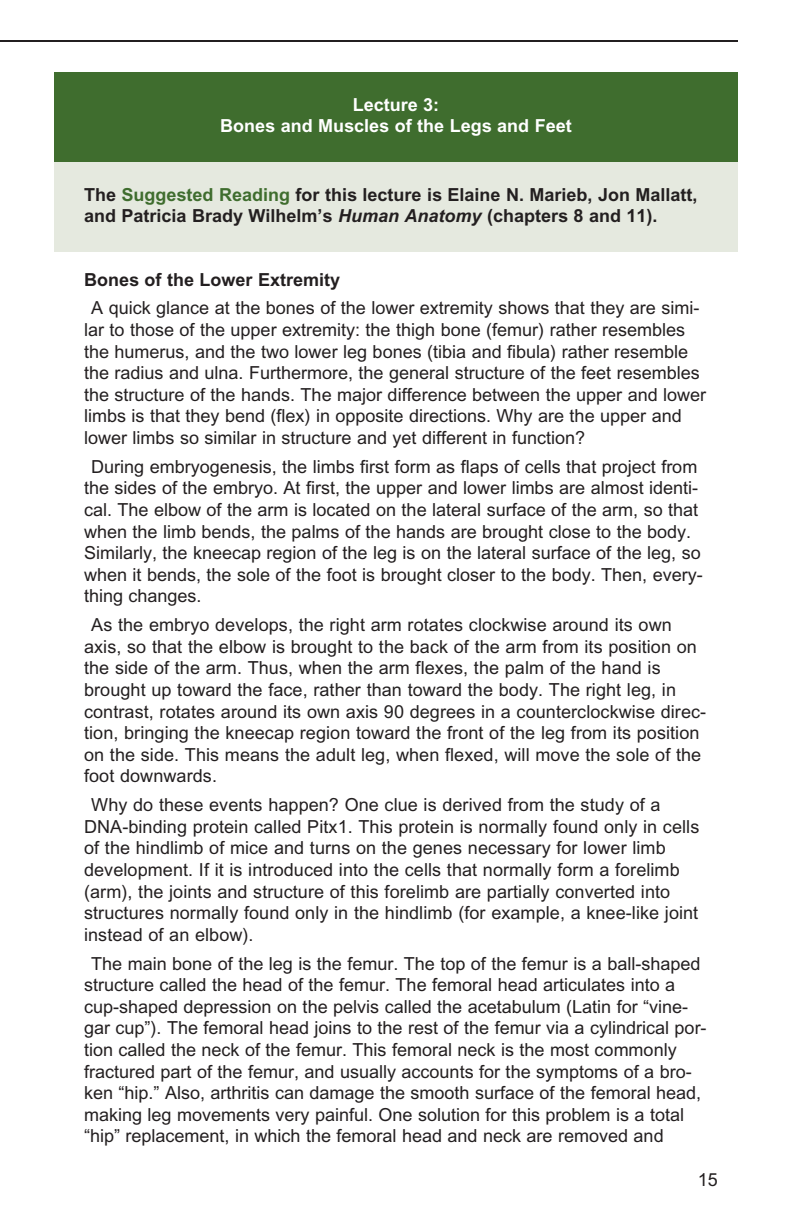
<style>
.page{position:relative;width:792px;height:1224px;background:#fff}
.page>*{position:absolute;margin:0;border:0;box-sizing:border-box;transform-origin:0 0}
.t1{font:18px/21.6px "RB Arial";color:#231f20}
.t2{font:18px/21.6px "RB Arial Bold";color:#231f20}
.t3{font:18px/21.6px "RB Arial Bold";color:#fff;text-align:center}
.s1{color:#3f6d2e}
.s2{font-family:"RB Arial Bold Italic"}
</style>
<div class="page">
<div style="left:54px;top:72px;width:684px;height:90px;background:#3f6d2e"></div>
<div style="left:54px;top:162px;width:684px;height:90px;background:#e5e9df"></div>
<hr style="left:0;top:40px;width:738px;height:2px;background:#231f20">
<p class="t3" style="left:220px;top:95px;width:353px">Lecture 3:<br>Bones and Muscles of the Legs and Feet</p>
<p class="t2" style="left:84px;top:185px;width:615px">The <span class="s1">Suggested Reading</span> for this lecture is Elaine N. Marieb, Jon Mallatt, and Patricia Brady Wilhelm’s <span class="s2">Human Anatomy</span> (chapters 8 and 11).</p>
<p class="t2" style="left:84px;top:270px;width:257px">Bones of the Lower Extremity</p>
<p class="t1" style="left:84px;top:299px;width:624px;text-indent:7px">A quick glance at the bones of the lower extremity shows that they are simi&shy;lar to those of the upper extremity: the thigh bone (femur) rather resembles the humerus, and the two lower leg bones (tibia and fibula) rather resemble the radius and ulna. Furthermore, the general structure of the feet resembles the structure of the hands. The major difference between the upper and lower limbs is that they bend (flex) in opposite directions. Why are the upper and lower limbs so similar in structure and yet different in function?</p>
<p class="t1" style="left:84px;top:457px;width:620px;text-indent:7px">During embryogenesis, the limbs first form as flaps of cells that project from the sides of the embryo. At first, the upper and lower limbs are almost identi&shy;cal. The elbow of the arm is located on the lateral surface of the arm, so that when the limb bends, the palms of the hands are brought close to the body.<br>Similarly, the kneecap region of the leg is on the lateral surface of the leg, so when it bends, the sole of the foot is brought closer to the body. Then, every&shy;thing changes.</p>
<p class="t1" style="left:84px;top:616px;width:624px;text-indent:7px">As the embryo develops, the right arm rotates clockwise around its own axis, so that the elbow is brought to the back of the arm from its position on the side of the arm. Thus, when the arm flexes, the palm of the hand is brought up toward the face, rather than toward the body. The right leg, in contrast, rotates around its own axis 90 degrees in a counterclockwise direc&shy;tion, bringing the kneecap region toward the front of the leg from its position on the side. This means the adult leg, when flexed, will move the sole of the foot downwards.</p>
<p class="t1" style="left:84px;top:796px;width:617px;text-indent:7px">Why do these events happen? One clue is derived from the study of a DNA-binding protein called Pitx1. This protein is normally found only in cells of the hindlimb of mice and turns on the genes necessary for lower limb development. If it is introduced into the cells that normally form a forelimb (arm), the joints and structure of this forelimb are partially converted into structures normally found only in the hindlimb (for example, a knee-like joint instead of an elbow).</p>
<p class="t1" style="left:84px;top:954px;width:624px;text-indent:7px">The main bone of the leg is the femur. The top of the femur is a ball-shaped structure called the head of the femur. The femoral head articulates into a cup-shaped depression on the pelvis called the acetabulum (Latin for “vine&shy;gar cup”). The femoral head joins to the rest of the femur via a cylindrical por&shy;tion called the neck of the femur. This femoral neck is the most commonly fractured part of the femur, and usually accounts for the symptoms of a bro&shy;ken “hip.” Also, arthritis can damage the smooth surface of the femoral head, making leg movements very painful. One solution for this problem is a total “hip” replacement, in which the femoral head and neck are removed and</p>
<p class="t1" style="left:698px;top:1170px;width:22px">15</p>
</div>
